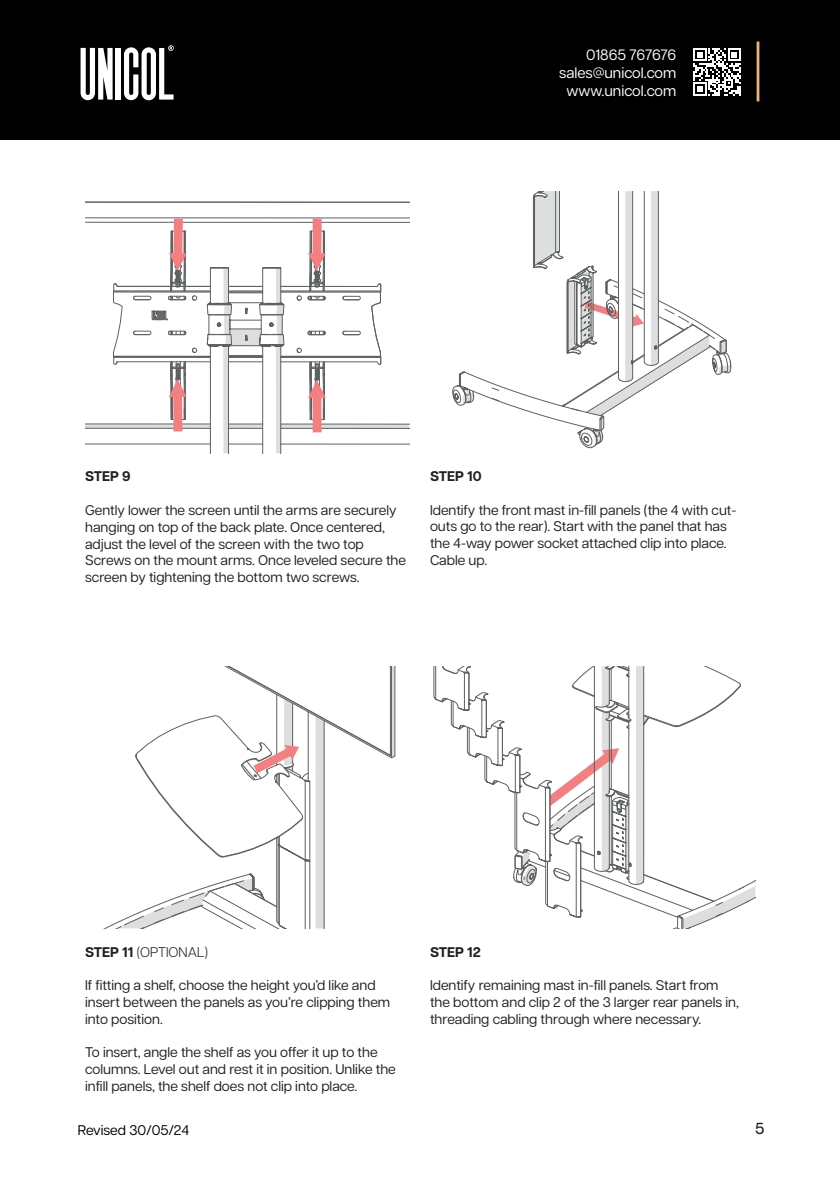
<style>
.page{position:relative;width:840px;height:1191px;background:#fff}
.page>*{position:absolute;margin:0;border:0;box-sizing:border-box;transform-origin:0 0}
.t1{font:500 16px "Articulat CF";color:#231f20}
.t2{font:15px/18px "Articulat CF";color:#fff;text-align:right}
.t3{font:14px/16.8px "Articulat CF";color:#231f20}
.t4{font:700 14px "Articulat CF";color:#231f20}
.t5{font:300 14px "Articulat CF";color:#231f20}
.t6{font:14px "Articulat CF";color:#000}
.s1{font-weight:700}
</style>
<div class="page">
<div style="left:0;top:0;width:839px;height:140px;background:#000"></div>
<hr style="left:756px;top:41px;width:3px;height:60px;background:#e5b870">
<svg style="left:693px;top:48px;width:47px;height:48px"></svg>
<svg style="left:381px;top:202px;width:28px;height:242px"></svg>
<svg style="left:80px;top:45px;width:301px;height:409px"></svg>
<svg style="left:452px;top:191px;width:278px;height:257px"></svg>
<svg style="left:105px;top:666px;width:291px;height:262px"></svg>
<svg style="left:433px;top:666px;width:322px;height:262px"></svg>
<p class="t2" style="left:559px;top:44px;width:118px">01865 767676 sales@unicol.com www.unicol.com</p>
<p class="t4" style="left:85px;top:466px;width:47px">STEP 9</p>
<p class="t3" style="left:85px;top:501px;width:322px">Gently lower the screen until the arms are securely hanging on top of the back plate. Once centered, adjust the level of the screen with the two top Screws on the mount arms. Once leveled secure the screen by tightening the bottom two screws.</p>
<p class="t4" style="left:430px;top:466px;width:53px">STEP 10</p>
<p class="t3" style="left:430px;top:500px;width:308px">Identify the front mast in-fill panels (the 4 with cut&shy;outs go to the rear). Start with the panel that has the 4-way power socket attached clip into place.<br>Cable up.</p>
<p class="t5" style="left:85px;top:941px;width:124px"><span class="s1">STEP 11</span> (OPTIONAL)</p>
<p class="t3" style="left:85px;top:976px;width:306px">If fitting a shelf, choose the height you’d like and insert between the panels as you’re clipping them into position.</p>
<p class="t3" style="left:85px;top:1043px;width:312px">To insert, angle the shelf as you offer it up to the columns. Level out and rest it in position. Unlike the infill panels, the shelf does not clip into place.</p>
<p class="t4" style="left:430px;top:941px;width:52px">STEP 12</p>
<p class="t3" style="left:430px;top:976px;width:310px">Identify remaining mast in-fill panels. Start from the bottom and clip 2 of the 3 larger rear panels in, threading cabling through where necessary.</p>
<p class="t6" style="left:78px;top:1119px;width:113px">Revised 30/05/24</p>
<p class="t1" style="left:754px;top:1117px;width:11px">5</p>
</div>
